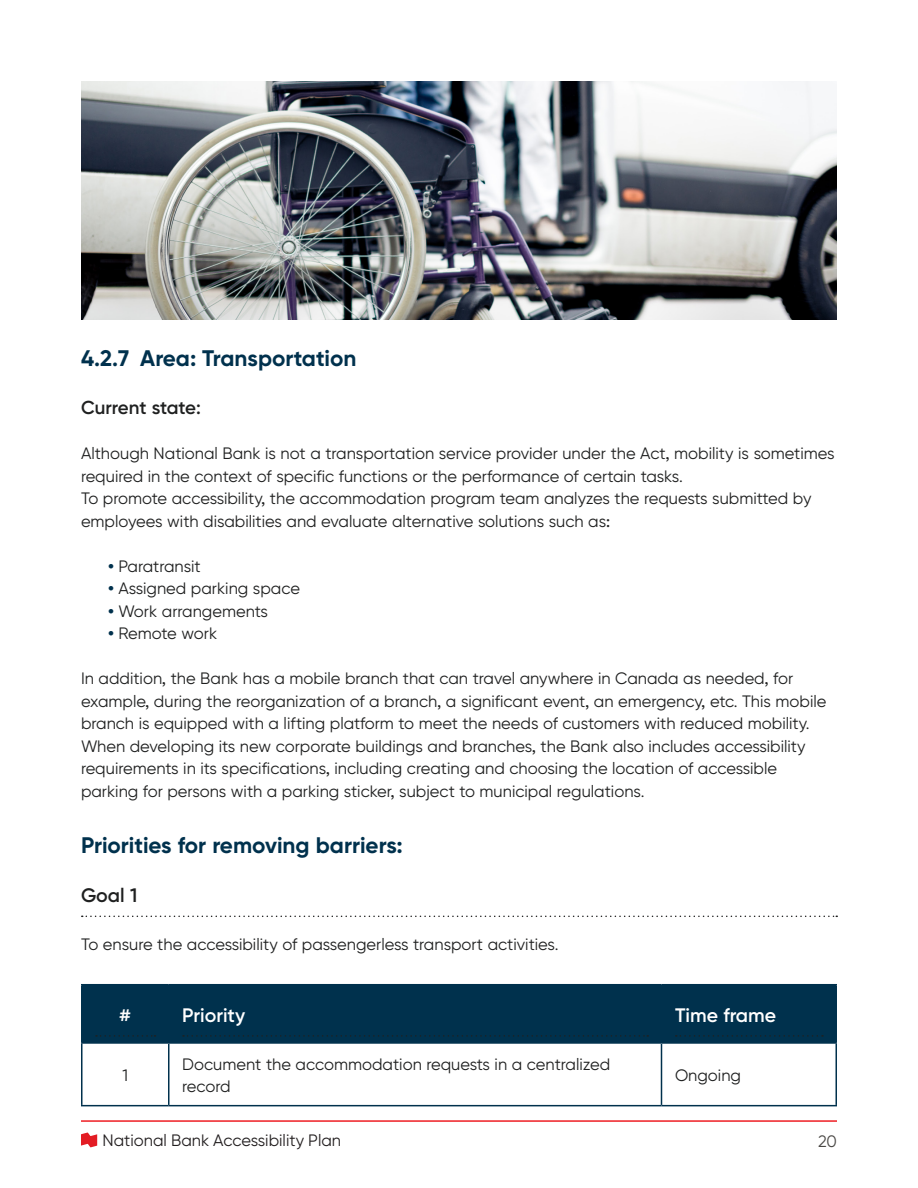
<style>
.page{position:relative;width:918px;height:1188px;background:#fff}
.page>*{position:absolute;margin:0;border:0;box-sizing:border-box;transform-origin:0 0}
.t1{font:700 22.5px "Gilroy BN";color:#00314d}
.Goals{font:600 19.5px "Gilroy BN";color:#fff}
.Goals-2{font:600 19.5px "Gilroy BN";color:#1f2020}
.t2{font:600 18.75px "Gilroy BN";color:#1f2020}
.Paragraph{font:16.5px/22.5px "Gilroy BN";color:#1f2020}
.t3{font:16.5px "Gilroy BN";color:#231f20}
.t4{font:16.5px "Gilroy BN";color:#4a4845}
.s1{font-weight:700;color:#00314d}
</style>
<div class="page">
<hr style="left:81px;top:1120px;width:756px;height:2px;background:#ee1d23">
<svg style="left:81px;top:1133px;width:16px;height:14px"></svg>
<div style="left:82px;top:985px;width:754px;height:57px;background:#00314d"></div>
<hr style="left:81px;top:984px;width:88px;height:1px;background:#00314d">
<hr style="left:81px;top:985px;width:1px;height:57px;background:#00314d">
<hr style="left:169px;top:984px;width:493px;height:1px;background:#00314d">
<hr style="left:168px;top:985px;width:2px;height:57px;background:#00314d">
<hr style="left:662px;top:984px;width:175px;height:1px;background:#00314d">
<hr style="left:661px;top:985px;width:1px;height:57px;background:#00314d">
<hr style="left:836px;top:985px;width:1px;height:57px;background:#00314d">
<hr style="left:81px;top:1042px;width:88px;height:2px;background:#00314d">
<hr style="left:81px;top:1044px;width:1px;height:61px;background:#00314d">
<hr style="left:169px;top:1042px;width:493px;height:2px;background:#00314d">
<hr style="left:168px;top:1044px;width:2px;height:61px;background:#00314d">
<hr style="left:662px;top:1042px;width:175px;height:2px;background:#00314d">
<hr style="left:661px;top:1044px;width:1px;height:61px;background:#00314d">
<hr style="left:836px;top:1044px;width:1px;height:61px;background:#00314d">
<hr style="left:81px;top:1105px;width:88px;height:1px;background:#00314d">
<hr style="left:169px;top:1105px;width:493px;height:1px;background:#00314d">
<hr style="left:662px;top:1105px;width:175px;height:1px;background:#00314d">
<svg style="left:96px;top:1035px;width:59px;height:2px"></svg>
<svg style="left:183px;top:1035px;width:465px;height:2px"></svg>
<svg style="left:676px;top:1035px;width:147px;height:2px"></svg>
<svg style="left:82px;top:916px;width:755px;height:1px"></svg>
<img style="left:81px;top:81px;width:756px;height:239px">
<h2 class="t1" style="left:81px;top:344px;width:277px">4.2.7 Area: Transportation</h2>
<h3 class="t2" style="left:81px;top:396px;width:121px">Current state:</h3>
<p class="Paragraph" style="left:81px;top:442px;width:755px">Although National Bank is not a transportation service provider under the Act, mobility is sometimes required in the context of specific functions or the performance of certain tasks.</p>
<p class="Paragraph" style="left:81px;top:487px;width:732px">To promote accessibility, the accommodation program team analyzes the requests submitted by employees with disabilities and evaluate alternative solutions such as:</p>
<p class="Paragraph" style="left:108px;top:555px;width:94px"><span class="s1">•</span> Paratransit</p>
<p class="Paragraph" style="left:108px;top:577px;width:194px"><span class="s1">•</span> Assigned parking space</p>
<p class="Paragraph" style="left:108px;top:600px;width:162px"><span class="s1">•</span> Work arrangements</p>
<p class="Paragraph" style="left:108px;top:622px;width:111px"><span class="s1">•</span> Remote work</p>
<p class="Paragraph" style="left:81px;top:667px;width:747px">In addition, the Bank has a mobile branch that can travel anywhere in Canada as needed, for example, during the reorganization of a branch, a significant event, an emergency, etc. This mobile branch is equipped with a lifting platform to meet the needs of customers with reduced mobility.<br>When developing its new corporate buildings and branches, the Bank also includes accessibility requirements in its specifications, including creating and choosing the location of accessible parking for persons with a parking sticker, subject to municipal regulations.</p>
<h2 class="t1" style="left:81px;top:831px;width:323px">Priorities for removing barriers:</h2>
<p class="Goals-2" style="left:81px;top:883px;width:58px">Goal 1</p>
<p class="Paragraph" style="left:81px;top:933px;width:479px">To ensure the accessibility of passengerless transport activities.</p>
<p class="Goals" style="left:119px;top:1003px;width:13px">#</p>
<p class="Goals" style="left:182px;top:1003px;width:65px">Priority</p>
<p class="Goals" style="left:675px;top:1003px;width:103px">Time frame</p>
<p class="Paragraph" style="left:122px;top:1064px;width:7px">1</p>
<p class="Paragraph" style="left:182px;top:1052px;width:429px">Document the accommodation requests in a centralized record</p>
<p class="Paragraph" style="left:675px;top:1064px;width:68px">Ongoing</p>
<p class="t3" style="left:103px;top:1131px;width:240px">National Bank Accessibility Plan</p>
<p class="t4" style="left:818px;top:1131px;width:20px">20</p>
</div>
